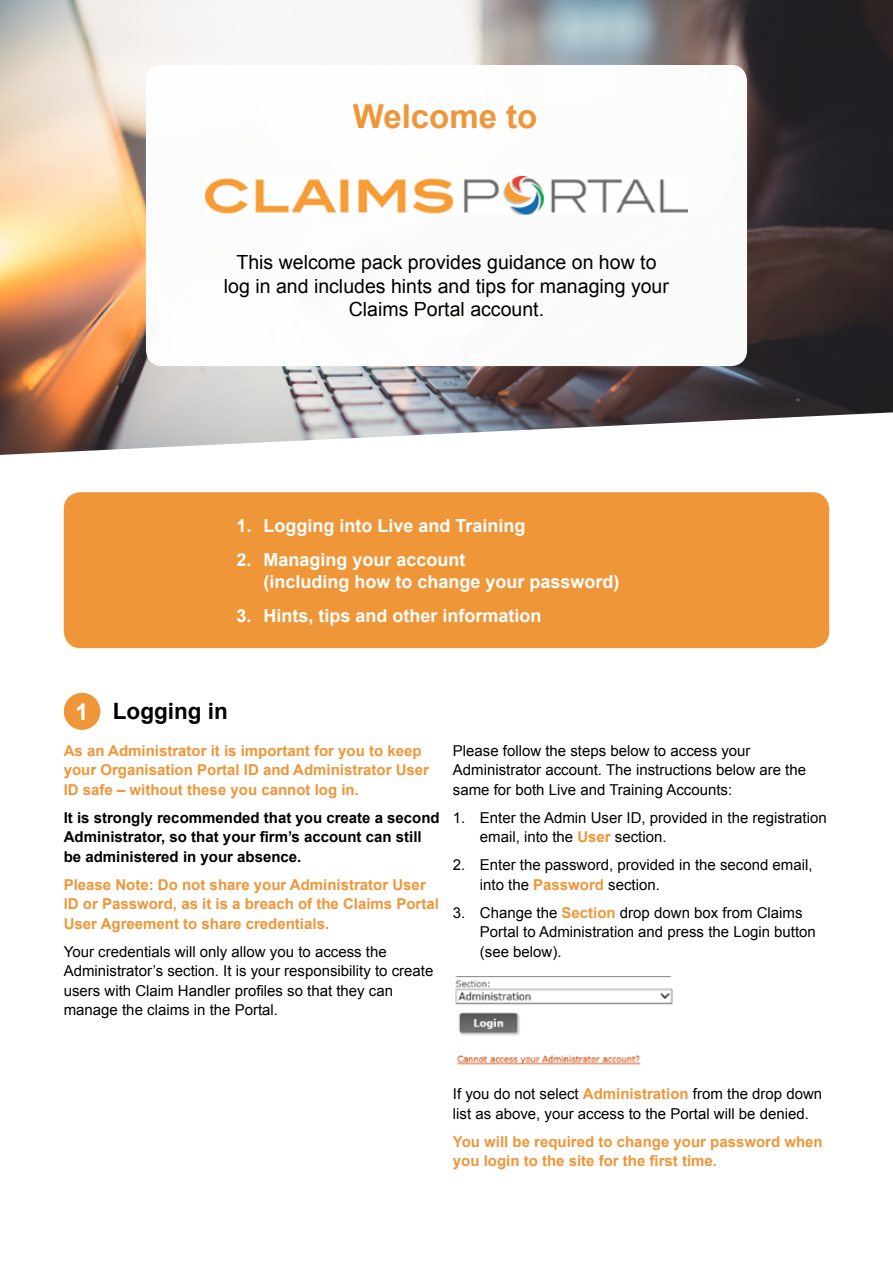
<style>
.page{position:relative;width:893px;height:1263px;background:#fff}
.page>*{position:absolute;margin:0;border:0;box-sizing:border-box;transform-origin:0 0}
.t1{font:700 33px "Arial";color:#ef9638}
.t2{font:700 22.5px "Arial";color:#000}
.t3{font:19.5px/23.4px "Arial";color:#000;text-align:center}
.t4{font:700 18px/21.6px "Arial";color:#fff}
.t5{font:15px/19.5px "Arial";color:#000}
.t6{font:700 15px/19.5px "Arial";color:#ef9638}
.t7{font:700 15px/19.5px "Arial";color:#000}
.s1{font-size:23.25px;color:#fff}
.s2{font-weight:700;color:#ef9638}
</style>
<div class="page">
<img style="left:0;top:0;width:893px;height:455px">
<div style="left:146px;top:65px;width:601px;height:301px;background:#fff;border-radius:16px"></div>
<img style="left:205px;top:176px;width:483px;height:39px">
<div style="left:64px;top:492px;width:765px;height:156px;background:#ef9638;border-radius:17px"></div>
<div style="left:64px;top:693px;width:36px;height:37px;background:#ef9638;border-radius:50%"></div>
<img style="left:455px;top:977px;width:218px;height:88px">
<h1 class="t1" style="left:353px;top:94px;width:186px">Welcome to</h1>
<h3 class="t3" style="left:224px;top:251px;width:447px">This welcome pack provides guidance on how to log in and includes hints and tips for managing your<br>Claims Portal account.</h3>
<p class="t4" style="left:236px;top:515px;width:290px">1. Logging into Live and Training</p>
<p class="t4" style="left:263px;top:549px;width:358px;text-indent:-27px">2. Managing your account<br>(including how to change your password)</p>
<p class="t4" style="left:236px;top:605px;width:307px">3. Hints, tips and other information</p>
<h2 class="t2" style="left:76px;top:696px;width:154px"><span class="s1">1</span> Logging in</h2>
<p class="t6" style="left:64px;top:741px;width:367px">As an Administrator it is important for you to keep your Organisation Portal ID and Administrator User<br>ID safe – without these you cannot log in.</p>
<p class="t7" style="left:64px;top:808px;width:377px">It is strongly recommended that you create a second<br>Administrator, so that your firm’s account can still be administered in your absence.</p>
<p class="t6" style="left:64px;top:875px;width:377px">Please Note: Do not share your Administrator User<br>ID or Password, as it is a breach of the Claims Portal<br>User Agreement to share credentials.</p>
<p class="t5" style="left:64px;top:942px;width:371px">Your credentials will only allow you to access the Administrator’s section. It is your responsibility to create users with Claim Handler profiles so that they can manage the claims in the Portal.</p>
<p class="t5" style="left:453px;top:741px;width:355px">Please follow the steps below to access your<br>Administrator account. The instructions below are the same for both Live and Training Accounts:</p>
<p class="t5" style="left:480px;top:808px;width:348px;text-indent:-27px">1. Enter the Admin User ID, provided in the registration email, into the <span class="s2">User</span> section.</p>
<p class="t5" style="left:480px;top:855px;width:334px;text-indent:-27px">2. Enter the password, provided in the second email, into the <span class="s2">Password</span> section.</p>
<p class="t5" style="left:480px;top:903px;width:338px;text-indent:-27px">3. Change the <span class="s2">Section</span> drop down box from Claims<br>Portal to Administration and press the Login button (see below).</p>
<p class="t5" style="left:453px;top:1084px;width:371px">If you do not select <span class="s2">Administration</span> from the drop down list as above, your access to the Portal will be denied.</p>
<p class="t6" style="left:453px;top:1132px;width:371px">You will be required to change your password when you login to the site for the first time.</p>
</div>
